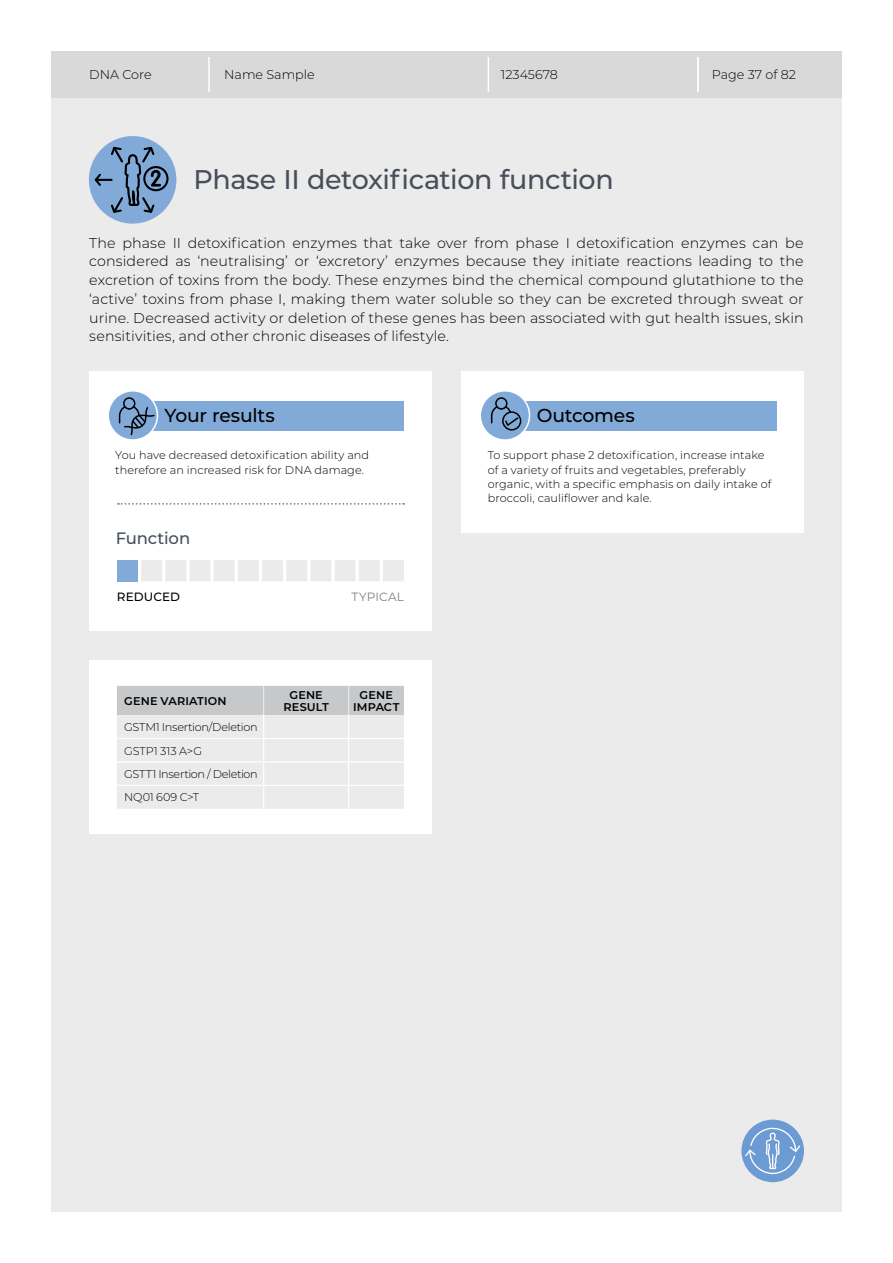
<style>
.page{position:relative;width:893px;height:1263px;background:#fff}
.page>*{position:absolute;margin:0;border:0;box-sizing:border-box;transform-origin:0 0}
.t1{font:500 27px "Montserrat";letter-spacing:-.015em;color:#474f59}
.t2{font:500 18.75px "Montserrat";letter-spacing:-.01em;color:#000}
.t3{font:500 16.5px "Montserrat";letter-spacing:-.01em;color:#474f59}
.t4{font:300 14.25px/18.8px "Montserrat";letter-spacing:.005em;color:#000;text-align:justify}
.t5{font:300 12.75px "Montserrat";color:#000}
.t6{font:500 12px "Montserrat";letter-spacing:.005em;color:#000}
.t7{font:12px "Montserrat";letter-spacing:.015em;color:#828183}
.t8{font:300 11.25px/14.2px "Montserrat";letter-spacing:.005em;color:#000}
.t9{font:300 11.25px/23.4px "Montserrat";letter-spacing:-.025em;color:#000}
.t10{font:600 11.25px/12px "Montserrat";letter-spacing:.015em;color:#000;text-align:center}
</style>
<div class="page">
<div style="left:51px;top:51px;width:791px;height:1161px;background:#ebebec"></div>
<div style="left:51px;top:51px;width:791px;height:47px;background:#dad9da"></div>
<hr style="left:208px;top:57px;width:2px;height:35px;background:#fff">
<hr style="left:488px;top:57px;width:1px;height:35px;background:#fff">
<div style="left:89px;top:136px;width:87px;height:88px;background:#81aad9;border-radius:50%"></div>
<div style="left:143px;top:166px;width:26px;height:25px;border:2px solid #000;border-radius:50%"></div>
<svg style="left:93px;top:136px;width:68px;height:88px"></svg>
<div style="left:89px;top:371px;width:343px;height:260px;background:#fff"></div>
<div style="left:461px;top:371px;width:343px;height:161px;background:#fff"></div>
<div style="left:125px;top:401px;width:279px;height:30px;background:#81aad9"></div>
<div style="left:497px;top:401px;width:279px;height:30px;background:#81aad9"></div>
<div style="left:480px;top:391px;width:49px;height:49px;background:#81aad9;border-radius:50%"></div>
<div style="left:480px;top:390px;width:50px;height:51px;border:2px solid #fff;border-radius:50%"></div>
<div style="left:495px;top:397px;width:12px;height:13px;border:2px solid #000;border-radius:50%"></div>
<div style="left:502px;top:411px;width:19px;height:20px;border:2px solid #000;border-radius:50%"></div>
<svg style="left:490px;top:405px;width:30px;height:22px"></svg>
<div style="left:108px;top:391px;width:49px;height:49px;background:#81aad9;border-radius:50%"></div>
<div style="left:107px;top:390px;width:51px;height:51px;border:2px solid #fff;border-radius:50%"></div>
<div style="left:123px;top:397px;width:12px;height:13px;border:2px solid #000;border-radius:50%"></div>
<svg style="left:118px;top:405px;width:38px;height:31px"></svg>
<svg style="left:118px;top:503px;width:286px;height:2px"></svg>
<div style="left:89px;top:660px;width:343px;height:174px;background:#fff"></div>
<div style="left:741px;top:1119px;width:63px;height:63px;background:#6b9bd2;border-radius:50%"></div>
<svg style="left:744px;top:1120px;width:57px;height:55px"></svg>
<svg style="left:117px;top:686px;width:287px;height:123px;background:#e3e3e4"></svg>
<hr style="left:697px;top:57px;width:2px;height:35px;background:#fff">
<svg style="left:141px;top:560px;width:263px;height:21px;background:#ededee"></svg>
<div style="left:117px;top:560px;width:21px;height:21px;background:#81aad9"></div>
<p class="t5" style="left:89px;top:66px;width:64px">DNA Core</p>
<p class="t5" style="left:224px;top:66px;width:92px">Name Sample</p>
<p class="t5" style="left:501px;top:66px;width:58px">12345678</p>
<p class="t5" style="left:712px;top:66px;width:86px">Page 37 of 82</p>
<h1 class="t1" style="left:194px;top:160px;width:422px">Phase II detoxification function</h1>
<p class="t4" style="left:89px;top:233px;width:716px">The phase II detoxification enzymes that take over from phase I detoxification enzymes can be considered as ‘neutralising’ or ‘excretory’ enzymes because they initiate reactions leading to the excretion of toxins from the body. These enzymes bind the chemical compound glutathione to the ‘active’ toxins from phase I, making them water soluble so they can be excreted through sweat or urine. Decreased activity or deletion of these genes has been associated with gut health issues, skin sensitivities, and other chronic diseases of lifestyle.</p>
<h2 class="t2" style="left:165px;top:403px;width:112px">Your results</h2>
<h2 class="t2" style="left:537px;top:403px;width:100px">Outcomes</h2>
<p class="t8" style="left:115px;top:448px;width:255px">You have decreased detoxification ability and therefore an increased risk for DNA damage.</p>
<p class="t8" style="left:488px;top:448px;width:285px">To support phase 2 detoxification, increase intake of a variety of fruits and vegetables, preferably organic, with a specific emphasis on daily intake of broccoli, cauliflower and kale.</p>
<p class="t3" style="left:116px;top:527px;width:76px">Function</p>
<p class="t6" style="left:117px;top:588px;width:65px">REDUCED</p>
<p class="t7" style="left:351px;top:588px;width:54px">TYPICAL</p>
<p class="t10" style="left:124px;top:694px;width:104px">GENE VARIATION</p>
<p class="t10" style="left:283px;top:688px;width:47px">GENE<br>RESULT</p>
<p class="t10" style="left:353px;top:688px;width:48px">GENE<br>IMPACT</p>
<p class="t9" style="left:124px;top:715px;width:135px">GSTM1 Insertion/Deletion<br>GSTP1 313 A&gt;G<br>GSTT1 Insertion / Deletion<br>NQ01 609 C&gt;T</p>
</div>
